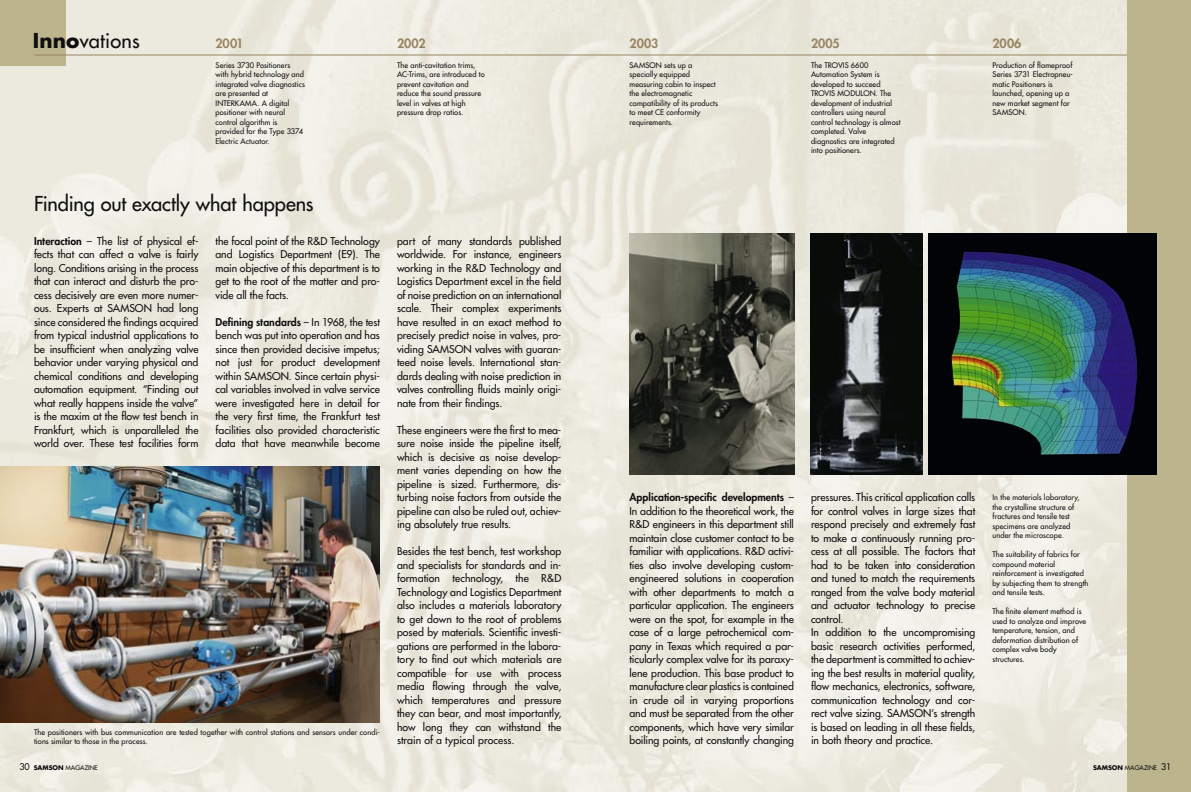
<style>
.page{position:relative;width:1191px;height:792px;background:#fff}
.page>*{position:absolute;margin:0;border:0;box-sizing:border-box;transform-origin:0 0}
.Headline_1{font:20px "Futura";letter-spacing:-.005em;color:#100f10}
.Jahreszahlen{font:800 12.5px "Futura";letter-spacing:-.005em;color:#988562}
.Fließtext_englisch{font:10.5px/13.5px "Futura";color:#100f10;text-align:justify}
.Jahrestext{font:7.5px/9.5px "Futura";letter-spacing:.015em;color:#100f10}
.Bildlegende_englisch{font:7.5px/9.5px "Futura";letter-spacing:.015em;color:#100f10}
.t1{font:6.3px "Futura";color:#100f10}
.s1{font-weight:700}
.s2{font-weight:800}
.s3{font-size:9px}
</style>
<div class="page">
<img style="left:0;top:0;width:1127px;height:792px">
<div style="left:0;top:0;width:66px;height:66px;background:#bcb48d"></div>
<hr style="left:34px;top:55px;width:1113px;height:1px;background:#988562">
<div style="left:1127px;top:0;width:64px;height:792px;background:#bcb48d"></div>
<img style="left:0;top:466px;width:380px;height:257px">
<img style="left:629px;top:234px;width:165px;height:240px">
<img style="left:811px;top:234px;width:111px;height:240px">
<img style="left:928px;top:234px;width:229px;height:240px">
<p class="Headline_1" style="left:33px;top:28px;width:108px"><span class="s1">Inno</span>vations</p>
<p class="Jahreszahlen" style="left:215px;top:35px;width:29px">2001</p>
<p class="Jahreszahlen" style="left:397px;top:35px;width:30px">2002</p>
<p class="Jahreszahlen" style="left:629px;top:35px;width:30px">2003</p>
<p class="Jahreszahlen" style="left:811px;top:35px;width:30px">2005</p>
<p class="Jahreszahlen" style="left:992px;top:35px;width:30px">2006</p>
<p class="Jahrestext" style="left:215px;top:60px;width:91px">Series 3730 Positioners with hybrid technology and integrated valve diagnostics are presented at<br>INTERKAMA. A digital positioner with neural control algorithm is provided for the Type 3374<br>Electric Actuator.</p>
<p class="Jahrestext" style="left:397px;top:60px;width:89px">The anti-cavitation trims,<br>AC-Trims, are introduced to prevent cavitation and reduce the sound pressure level in valves at high pressure drop ratios.</p>
<p class="Jahrestext" style="left:629px;top:60px;width:90px">SAMSON sets up a specially equipped measuring cabin to inspect the electromagnetic compatibility of its products to meet CE conformity requirements.</p>
<p class="Jahrestext" style="left:811px;top:60px;width:91px">The TROVIS 6600<br>Automation System is developed to succeed<br>TROVIS MODULON. The development of industrial controllers using neural control technology is almost completed. Valve diagnostics are integrated into positioners.</p>
<p class="Jahrestext" style="left:992px;top:60px;width:82px">Production of flameproof<br>Series 3731 Electropneu&shy;matic Positioners is launched, opening up a new market segment for<br>SAMSON.</p>
<p class="Headline_1" style="left:34px;top:191px;width:281px">Finding out exactly what happens</p>
<p class="Fließtext_englisch" style="left:34px;top:234px;width:166px"><span class="s2">Interaction</span> – The list of physical ef&shy;fects that can affect a valve is fairly long. Conditions arising in the process that can interact and disturb the pro&shy;cess decisively are even more numer&shy;ous. Experts at SAMSON had long since considered the findings acquired from typical industrial applications to be insufficient when analyzing valve behavior under varying physical and chemical conditions and developing automation equipment. “Finding out what really happens inside the valve” is the maxim at the flow test bench in Frankfurt, which is unparalleled the world over. These test facilities form</p>
<p class="Fließtext_englisch" style="left:215px;top:234px;width:166px">the focal point of the R&amp;D Technology and Logistics Department (E9). The main objective of this department is to get to the root of the matter and pro&shy;vide all the facts.</p>
<p class="Fließtext_englisch" style="left:215px;top:315px;width:166px"><span class="s2">Defining standards</span> – In 1968, the test bench was put into operation and has since then provided decisive impetus; not just for product development within SAMSON. Since certain physi&shy;cal variables involved in valve service were investigated here in detail for the very first time, the Frankfurt test facilities also provided characteristic data that have meanwhile become</p>
<p class="Bildlegende_englisch" style="left:34px;top:727px;width:347px">The positioners with bus communication are tested together with control stations and sensors under condi&shy;tions similar to those in the process.</p>
<p class="Fließtext_englisch" style="left:397px;top:234px;width:166px">part of many standards published worldwide. For instance, engineers working in the R&amp;D Technology and Logistics Department excel in the field of noise prediction on an international scale. Their complex experiments have resulted in an exact method to precisely predict noise in valves, pro&shy;viding SAMSON valves with guaran&shy;teed noise levels. International stan&shy;dards dealing with noise prediction in valves controlling fluids mainly origi&shy;nate from their findings.</p>
<p class="Fließtext_englisch" style="left:397px;top:423px;width:166px">These engineers were the first to mea&shy;sure noise inside the pipeline itself, which is decisive as noise develop&shy;ment varies depending on how the pipeline is sized. Furthermore, dis&shy;turbing noise factors from outside the pipeline can also be ruled out, achiev&shy;ing absolutely true results.</p>
<p class="Fließtext_englisch" style="left:397px;top:544px;width:166px">Besides the test bench, test workshop and specialists for standards and in&shy;formation technology, the R&amp;D Technology and Logistics Department also includes a materials laboratory to get down to the root of problems posed by materials. Scientific investi&shy;gations are performed in the labora&shy;tory to find out which materials are compatible for use with process media flowing through the valve, which temperatures and pressure they can bear, and most importantly, how long they can withstand the strain of a typical process.</p>
<p class="Fließtext_englisch" style="left:629px;top:490px;width:166px"><span class="s2">Application-specific developments</span> – In addition to the theoretical work, the R&amp;D engineers in this department still maintain close customer contact to be familiar with applications. R&amp;D activi&shy;ties also involve developing custom&shy;engineered solutions in cooperation with other departments to match a particular application. The engineers were on the spot, for example in the case of a large petrochemical com&shy;pany in Texas which required a par&shy;ticularly complex valve for its paraxy&shy;lene production. This base product to manufacture clear plastics is contained in crude oil in varying proportions and must be separated from the other components, which have very similar boiling points, at constantly changing</p>
<p class="Fließtext_englisch" style="left:811px;top:490px;width:166px">pressures. This critical application calls for control valves in large sizes that respond precisely and extremely fast to make a continuously running pro&shy;cess at all possible. The factors that had to be taken into consideration and tuned to match the requirements ranged from the valve body material and actuator technology to precise control.</p>
<p class="Fließtext_englisch" style="left:811px;top:625px;width:166px">In addition to the uncompromising basic research activities performed, the department is committed to achiev&shy;ing the best results in material quality, flow mechanics, electronics, software, communication technology and cor&shy;rect valve sizing. SAMSON’s strength is based on leading in all these fields, in both theory and practice.</p>
<p class="Bildlegende_englisch" style="left:992px;top:493px;width:89px">In the materials laboratory, the crystalline structure of fractures and tensile test specimens are analyzed under the microscope.</p>
<p class="Bildlegende_englisch" style="left:992px;top:550px;width:98px">The suitability of fabrics for compound material reinforcement is investigated by subjecting them to strength and tensile tests.</p>
<p class="Bildlegende_englisch" style="left:992px;top:607px;width:95px">The finite element method is used to analyze and improve temperature, tension, and deformation distribution of complex valve body structures.</p>
<p class="t1" style="left:19px;top:763px;width:80px"><span class="s3">30</span> <span class="s1">SAMSON</span> MAGAZINE</p>
<p class="t1" style="left:1093px;top:763px;width:80px"><span class="s1">SAMSON</span> MAGAZINE <span class="s3">31</span></p>
</div>
